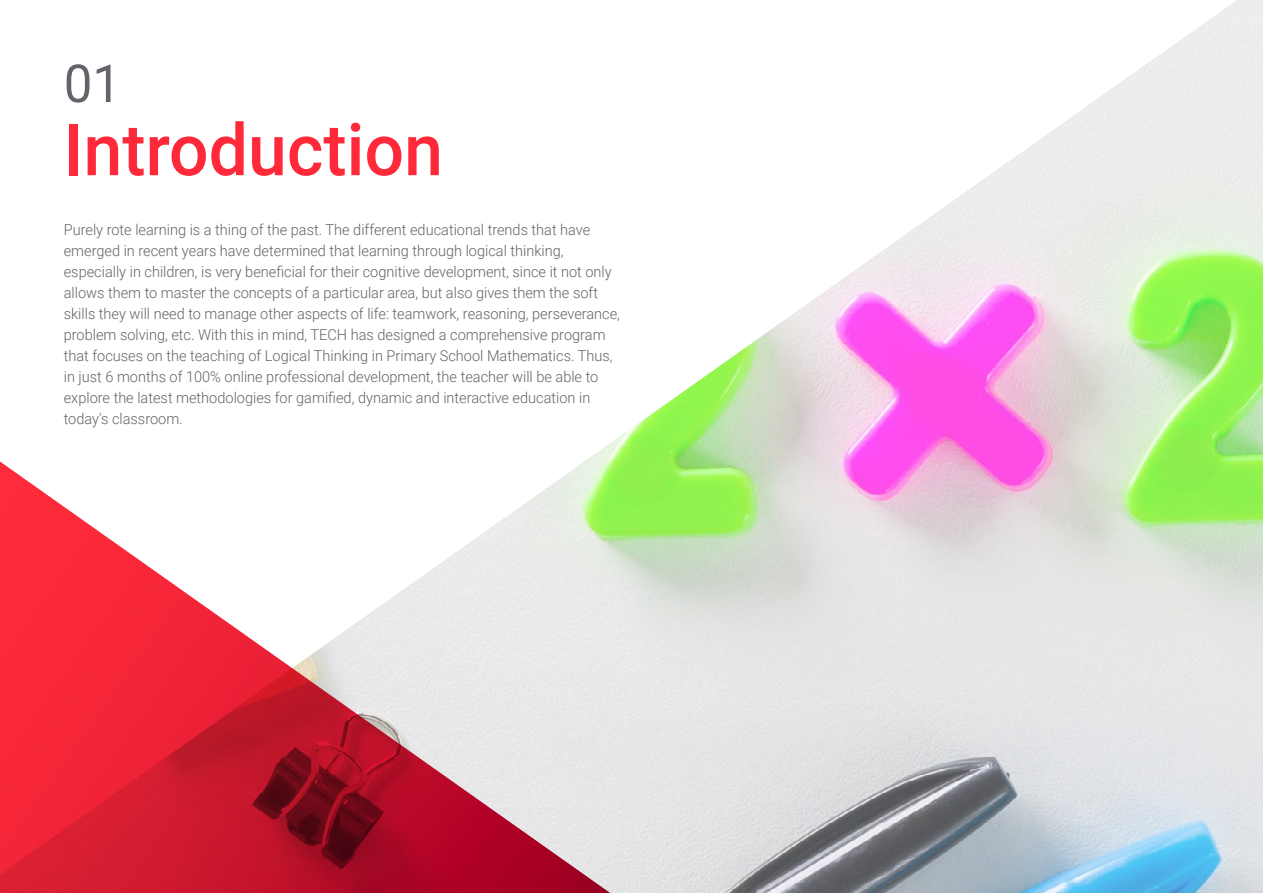
<style>
.page{position:relative;width:1263px;height:893px;background:#fff}
.page>*{position:absolute;margin:0;border:0;box-sizing:border-box;transform-origin:0 0}
.t1{font:500 72px "Roboto";color:#ff293a}
.t2{font:52.5px "Roboto";color:#61646a}
.t3{font:300 15px/21px "Roboto";color:#61646a}
</style>
<div class="page">
<img style="left:607px;top:0;width:656px;height:893px">
<svg style="left:0;top:446px;width:640px;height:447px"></svg>
<h2 class="t2" style="left:64px;top:47px;width:59px">01</h2>
<h1 class="t1" style="left:64px;top:99px;width:381px">Introduction</h1>
<p class="t3" style="left:64px;top:218px;width:558px">Purely rote learning is a thing of the past. The different educational trends that have emerged in recent years have determined that learning through logical thinking, especially in children, is very beneficial for their cognitive development, since it not only allows them to master the concepts of a particular area, but also gives them the soft skills they will need to manage other aspects of life: teamwork, reasoning, perseverance, problem solving, etc. With this in mind, TECH has designed a comprehensive program that focuses on the teaching of Logical Thinking in Primary School Mathematics. Thus, in just 6 months of 100% online professional development, the teacher will be able to explore the latest methodologies for gamified, dynamic and interactive education in today's classroom.</p>
</div>
